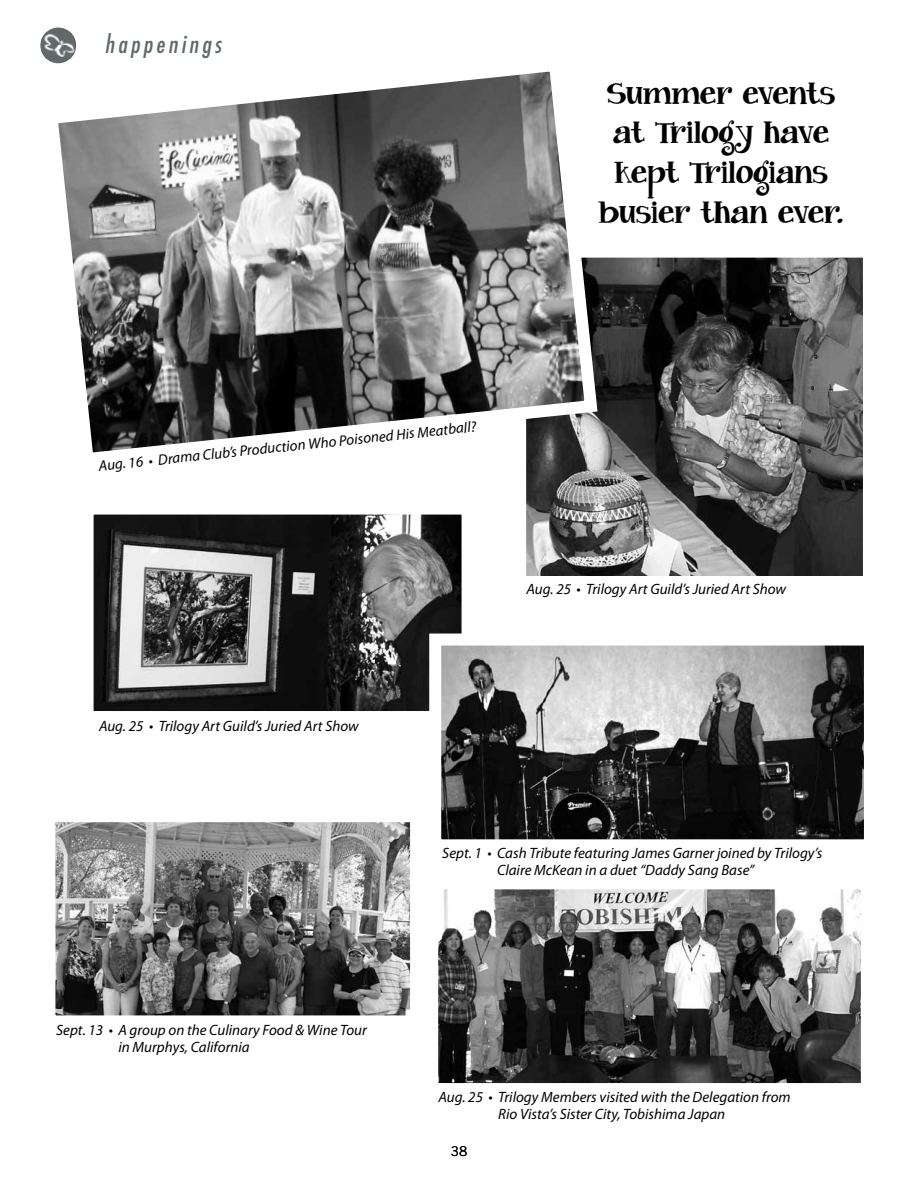
<style>
.page{position:relative;width:918px;height:1188px;background:#fff}
.page>*{position:absolute;margin:0;border:0;box-sizing:border-box;transform-origin:0 0}
.t1{font:26.4px/39.6px "Janda Curlygirl Chunky";letter-spacing:-.005em;color:#000;text-align:center}
.t2{font:italic condensed 24px "Futura";letter-spacing:.15em;color:#626968}
.t3{font:italic 15px/17.2px "Myriad Pro";color:#000}
.t4{font:13.5px "Trade Gothic";color:#000}
</style>
<div class="page">
<img style="left:439px;top:890px;width:421px;height:192px">
<img style="left:56px;top:823px;width:353px;height:191px">
<div style="left:43px;top:810px;width:379px;height:217px;border:12px solid #fff"></div>
<img style="left:527px;top:259px;width:335px;height:316px">
<img style="left:94px;top:515px;width:367px;height:195px">
<div style="left:40px;top:28px;width:36px;height:35px;background:#626968;border-radius:50%"></div>
<img style="left:41px;top:33px;width:35px;height:19px">
<svg style="left:41px;top:52px;width:563px;height:420px"></svg>
<img style="left:442px;top:647px;width:421px;height:191px">
<div style="left:429px;top:634px;width:447px;height:217px;border:12px solid #fff"></div>
<h2 class="t2" style="left:105px;top:29px;width:118px">happenings</h2>
<h1 class="t1" style="left:599px;top:75px;width:246px">Summer events at Trilogy have kept Trilogians busier than ever.</h1>
<p class="t3" style="left:98px;top:458px;width:381px;rotate:-6deg">Aug. 16 • Drama Club’s Production Who Poisoned His Meatball?</p>
<p class="t3" style="left:99px;top:717px;width:261px">Aug. 25 • Trilogy Art Guild’s Juried Art Show</p>
<p class="t3" style="left:526px;top:581px;width:261px">Aug. 25 • Trilogy Art Guild’s Juried Art Show</p>
<p class="t3" style="left:118px;top:1021px;width:250px;text-indent:-62px">Sept. 13 • A group on the Culinary Food &amp; Wine Tour in Murphys, California</p>
<p class="t3" style="left:497px;top:845px;width:327px;text-indent:-55px">Sept. 1 • Cash Tribute featuring James Garner joined by Trilogy’s<br>Claire McKean in a duet “Daddy Sang Base”</p>
<p class="t3" style="left:438px;top:1088px;width:354px;text-align:center">Aug. 25 • Trilogy Members visited with the Delegation from<br>Rio Vista’s Sister City, Tobishima Japan</p>
<p class="t4" style="left:451px;top:1144px;width:18px">38</p>
</div>
